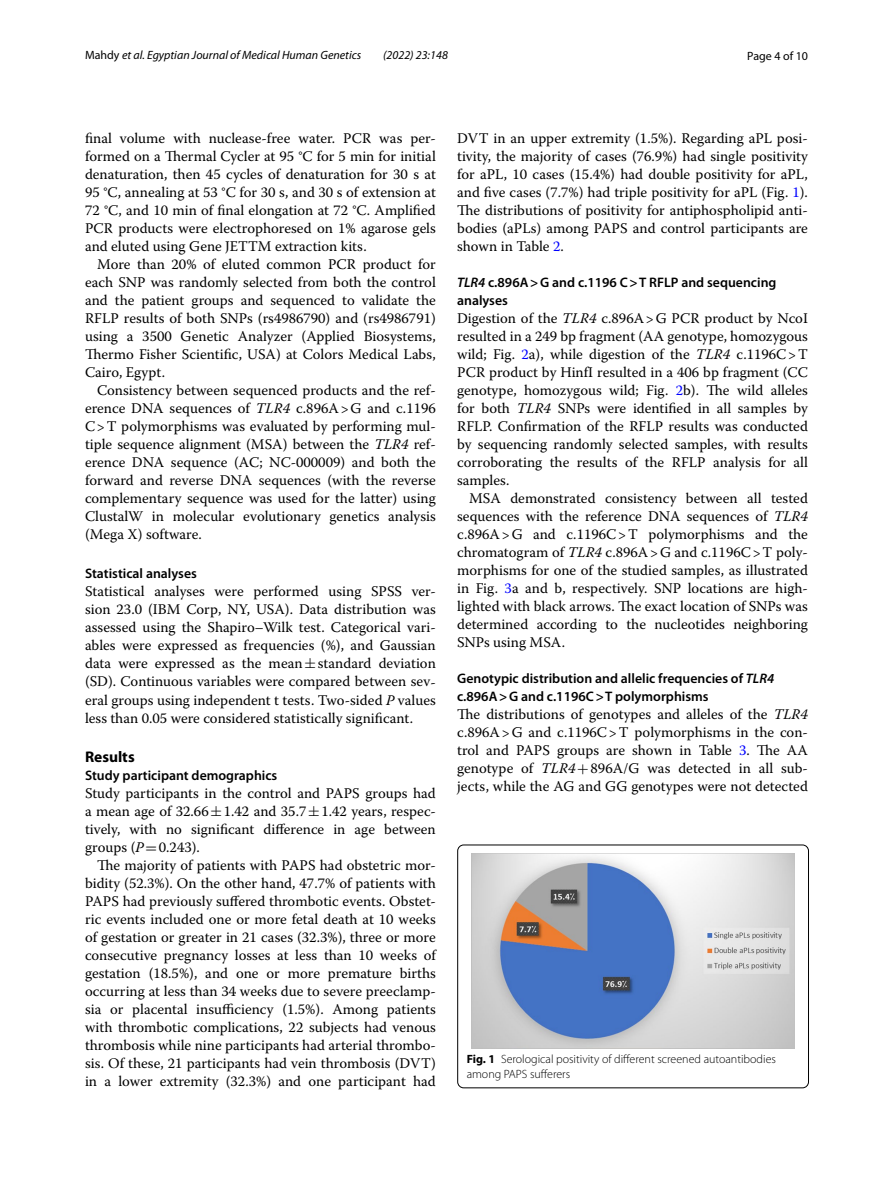
<style>
.page{position:relative;width:893px;height:1187px;background:#fff}
.page>*{position:absolute;margin:0;border:0;box-sizing:border-box;transform-origin:0 0}
.t1{font:700 15.45px "Myriad Pro";color:#000}
.t2{font:14.7px/18px "Warnock Pro";color:#000;text-align:justify}
.t3{font:600 13.8px/18px "Myriad Pro";color:#000}
.t4{font:300 12px/15px "Myriad Pro";color:#000}
.t5{font:italic 12px "Myriad Pro";color:#000}
.t6{font:12px "Myriad Pro";color:#000}
.s1{font-style:normal}
.s2{font-style:italic}
.s3{font-family:"MTSY"}
.s4{color:#00f}
.s5{font-weight:700}
</style>
<div class="page">
<img style="left:471px;top:853px;width:324px;height:195px">
<div style="left:457px;top:844px;width:352px;height:243px;border:1px solid #000;border-radius:6px"></div>
<p class="t5" style="left:85px;top:48px;width:278px"><span class="s1">Mahdy</span> et al. Egyptian Journal of Medical Human Genetics</p>
<p class="t5" style="left:383px;top:48px;width:66px">(2022) 23:148</p>
<p class="t6" style="left:747px;top:48px;width:62px">Page 4 of 10</p>
<p class="t2" style="left:85px;top:128px;width:352px">final volume with nuclease-free water. PCR was per&shy;formed on a Thermal Cycler at 95 °C for 5 min for initial denaturation, then 45 cycles of denaturation for 30 s at 95 °C, annealing at 53 °C for 30 s, and 30 s of extension at 72 °C, and 10 min of final elongation at 72 °C. Amplified PCR products were electrophoresed on 1% agarose gels and eluted using Gene JETTM extraction kits.</p>
<p class="t2" style="left:85px;top:254px;width:352px;text-indent:12px">More than 20% of eluted common PCR product for each SNP was randomly selected from both the control and the patient groups and sequenced to validate the RFLP results of both SNPs (rs4986790) and (rs4986791) using a 3500 Genetic Analyzer (Applied Biosystems, Thermo Fisher Scientific, USA) at Colors Medical Labs, Cairo, Egypt.</p>
<p class="t2" style="left:85px;top:380px;width:352px;text-indent:12px">Consistency between sequenced products and the ref&shy;erence DNA sequences of <span class="s2">TLR4</span> c.896A&gt;G and c.1196<br>C&gt;T polymorphisms was evaluated by performing mul&shy;tiple sequence alignment (MSA) between the <span class="s2">TLR4</span> ref&shy;erence DNA sequence (AC; NC-000009) and both the forward and reverse DNA sequences (with the reverse complementary sequence was used for the latter) using ClustalW in molecular evolutionary genetics analysis (Mega X) software.</p>
<p class="t3" style="left:85px;top:564px;width:113px">Statistical analyses</p>
<p class="t2" style="left:85px;top:582px;width:352px">Statistical analyses were performed using SPSS ver&shy;sion 23.0 (IBM Corp, NY, USA). Data distribution was assessed using the Shapiro–Wilk test. Categorical vari&shy;ables were expressed as frequencies (%), and Gaussian data were expressed as the mean<span class="s3">±</span>standard deviation (SD). Continuous variables were compared between sev&shy;eral groups using independent t tests. Two-sided <span class="s2">P</span> values less than 0.05 were considered statistically significant.</p>
<p class="t1" style="left:85px;top:746px;width:51px">Results</p>
<p class="t3" style="left:85px;top:766px;width:194px">Study participant demographics</p>
<p class="t2" style="left:85px;top:784px;width:352px">Study participants in the control and PAPS groups had a mean age of 32.66<span class="s3">±</span>1.42 and 35.7<span class="s3">±</span>1.42 years, respec&shy;tively, with no significant difference in age between groups (<span class="s2">P</span><span class="s3">=</span>0.243).</p>
<p class="t2" style="left:85px;top:856px;width:352px;text-indent:12px">The majority of patients with PAPS had obstetric mor&shy;bidity (52.3%). On the other hand, 47.7% of patients with PAPS had previously suffered thrombotic events. Obstet&shy;ric events included one or more fetal death at 10 weeks of gestation or greater in 21 cases (32.3%), three or more consecutive pregnancy losses at less than 10 weeks of gestation (18.5%), and one or more premature births occurring at less than 34 weeks due to severe preeclamp&shy;sia or placental insufficiency (1.5%). Among patients with thrombotic complications, 22 subjects had venous thrombosis while nine participants had arterial thrombo&shy;sis. Of these, 21 participants had vein thrombosis (DVT) in a lower extremity (32.3%) and one participant had</p>
<p class="t2" style="left:457px;top:128px;width:352px">DVT in an upper extremity (1.5%). Regarding aPL posi&shy;tivity, the majority of cases (76.9%) had single positivity for aPL, 10 cases (15.4%) had double positivity for aPL, and five cases (7.7%) had triple positivity for aPL (Fig. <span class="s4">1</span>).<br>The distributions of positivity for antiphospholipid anti&shy;bodies (aPLs) among PAPS and control participants are shown in Table <span class="s4">2</span>.</p>
<p class="t3" style="left:457px;top:273px;width:321px"><span class="s2">TLR4</span> c.896A&gt;G and c.1196 C&gt;T RFLP and sequencing analyses</p>
<p class="t2" style="left:457px;top:308px;width:352px">Digestion of the <span class="s2">TLR4</span> c.896A&gt;G PCR product by NcoI resulted in a 249 bp fragment (AA genotype, homozygous wild; Fig. <span class="s4">2</span>a), while digestion of the <span class="s2">TLR4</span> c.1196C&gt;T PCR product by HinfI resulted in a 406 bp fragment (CC genotype, homozygous wild; Fig. <span class="s4">2</span>b). The wild alleles for both <span class="s2">TLR4</span> SNPs were identified in all samples by RFLP. Confirmation of the RFLP results was conducted by sequencing randomly selected samples, with results corroborating the results of the RFLP analysis for all samples.</p>
<p class="t2" style="left:457px;top:488px;width:352px;text-indent:12px">MSA demonstrated consistency between all tested sequences with the reference DNA sequences of <span class="s2">TLR4 </span>c.896A&gt;G and c.1196C&gt;T polymorphisms and the chromatogram of <span class="s2">TLR4</span> c.896A&gt;G and c.1196C&gt;T poly&shy;morphisms for one of the studied samples, as illustrated in Fig. <span class="s4">3</span>a and b, respectively. SNP locations are high&shy;lighted with black arrows. The exact location of SNPs was determined according to the nucleotides neighboring SNPs using MSA.</p>
<p class="t3" style="left:457px;top:669px;width:319px">Genotypic distribution and allelic frequencies of <span class="s2">TLR4 </span>c.896A&gt;G and c.1196C&gt;T polymorphisms</p>
<p class="t2" style="left:457px;top:704px;width:352px">The distributions of genotypes and alleles of the <span class="s2">TLR4 </span>c.896A&gt;G and c.1196C&gt;T polymorphisms in the con&shy;trol and PAPS groups are shown in Table <span class="s4">3</span>. The AA genotype of <span class="s2">TLR4</span><span class="s3">+</span>896A/G was detected in all sub&shy;jects, while the AG and GG genotypes were not detected</p>
<p class="t4" style="left:467px;top:1051px;width:311px"><span class="s5">Fig. 1</span> Serological positivity of different screened autoantibodies among PAPS sufferers</p>
</div>
